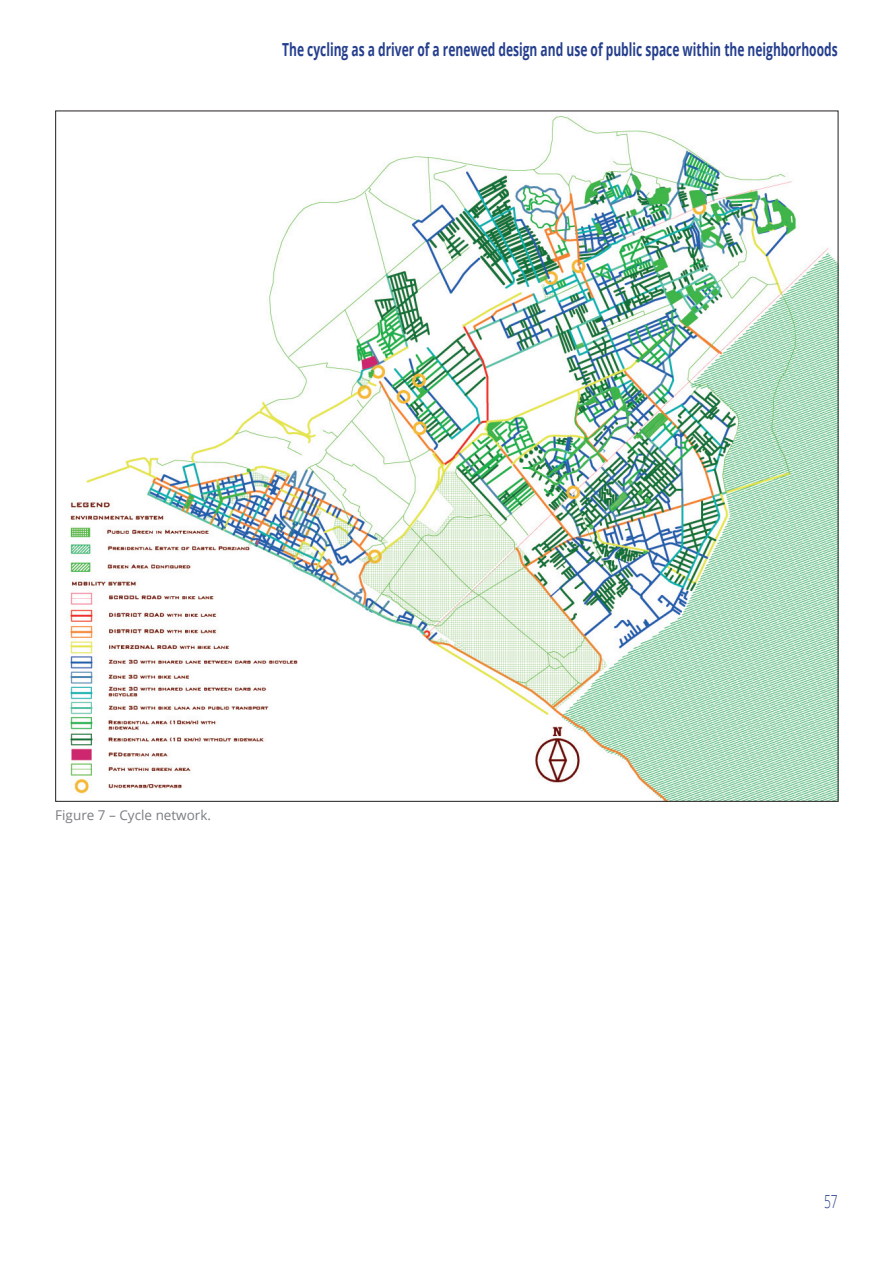
<style>
.page{position:relative;width:893px;height:1263px;background:#fff}
.page>*{position:absolute;margin:0;border:0;box-sizing:border-box;transform-origin:0 0}
.t1{font:700 18px "Open Sans";color:#253f8e;scale:.67 1}
.t2{font:300 18px "Open Sans";color:#253f8e;scale:.67 1}
.t3{font:13.5px "Open Sans";color:#7b7d82}
</style>
<div class="page">
<img style="left:70px;top:116px;width:766px;height:684px">
<p class="t1" style="left:282px;top:37px;width:831px">The cycling as a driver of a renewed design and use of public space within the neighborhoods</p>
<p class="t3" style="left:55px;top:806px;width:157px">Figure 7 – Cycle network.</p>
<p class="t2" style="left:824px;top:1189px;width:22px">57</p>
</div>
